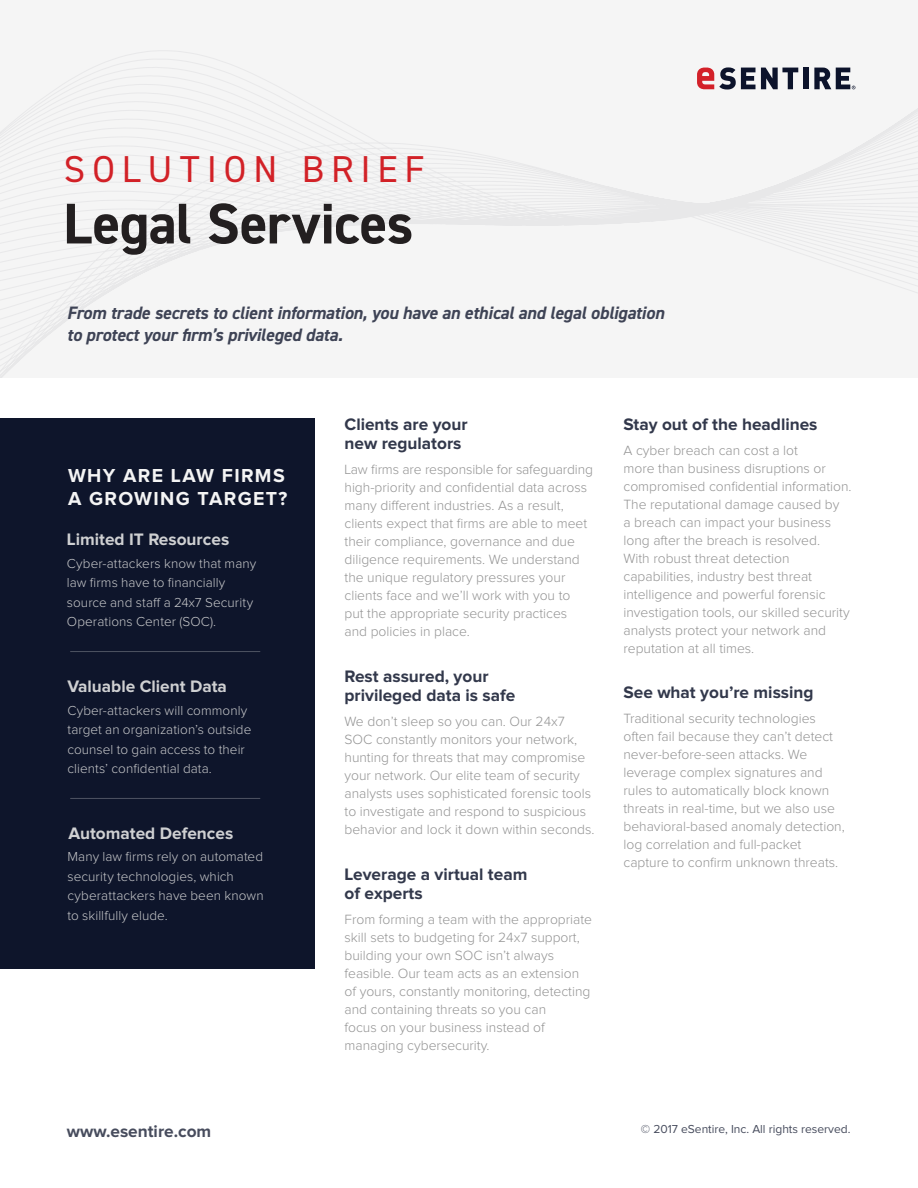
<style>
.page{position:relative;width:918px;height:1188px;background:#fff}
.page>*{position:absolute;margin:0;border:0;box-sizing:border-box;transform-origin:0 0}
.t1{font:700 57.45px "DIN2014";letter-spacing:-.01em;color:#231f20}
.t2{font:37.5px "DIN2014";letter-spacing:.185em;color:#d22127}
.Small_Headers{font:700 19.5px/23.4px "Proxima Nova";letter-spacing:.07em;color:#f4f4f4}
.t3{font:italic 700 18px/22.5px "DIN2014";letter-spacing:-.01em;color:#3e4355}
.t4{font:700 17.25px/19.5px "Proxima Nova";color:#32384b}
.t5{font:700 17.25px "Proxima Nova";color:#cfd0d2}
.t6{font:700 17.25px "Proxima Nova";color:#474c5d}
.t7{font:300 13.8px/18px "Proxima Nova";color:#939393}
.Proxima_Body{font:300 13.5px/19.5px "Proxima Nova";letter-spacing:.005em;color:#c7c8ca}
.t8{font:12px "Proxima Nova";color:#474c5d}
</style>
<div class="page">
<div style="left:0;top:418px;width:314px;height:551px;background:#0e152b"></div>
<div style="left:0;top:0;width:918px;height:378px;background:#f5f5f5"></div>
<svg style="left:0;top:51px;width:918px;height:327px"></svg>
<svg style="left:761px;top:68px;width:37px;height:21px"></svg>
<div style="left:803px;top:68px;width:5px;height:21px;background:#0c132b"></div>
<svg style="left:697px;top:67px;width:58px;height:23px"></svg>
<svg style="left:814px;top:68px;width:41px;height:21px"></svg>
<hr style="left:70px;top:651px;width:190px;height:1px;background:#e6e6e6">
<hr style="left:70px;top:798px;width:190px;height:1px;background:#e6e6e6">
<p class="t2" style="left:64px;top:146px;width:362px">SOLUTION BRIEF</p>
<p class="t1" style="left:63px;top:185px;width:352px">Legal Services</p>
<p class="t3" style="left:67px;top:301px;width:599px">From trade secrets to client information, you have an ethical and legal obligation to protect your firm’s privileged data.</p>
<p class="Small_Headers" style="left:68px;top:464px;width:221px">WHY ARE LAW FIRMS<br>A GROWING TARGET?</p>
<p class="t5" style="left:67px;top:529px;width:164px">Limited IT Resources</p>
<p class="Proxima_Body" style="left:67px;top:554px;width:191px">Cyber-attackers know that many law firms have to financially source and staff a 24x7 Security<br>Operations Center (SOC).</p>
<p class="t5" style="left:68px;top:676px;width:161px">Valuable Client Data</p>
<p class="Proxima_Body" style="left:68px;top:701px;width:185px">Cyber-attackers will commonly target an organization’s outside counsel to gain access to their clients’ confidential data.</p>
<p class="t5" style="left:69px;top:823px;width:166px">Automated Defences</p>
<p class="Proxima_Body" style="left:68px;top:847px;width:198px">Many law firms rely on automated security technologies, which cyberattackers have been known to skillfully elude.</p>
<p class="t4" style="left:345px;top:415px;width:125px">Clients are your new regulators</p>
<p class="t7" style="left:345px;top:461px;width:250px">Law firms are responsible for safeguarding high-priority and confidential data across many different industries. As a result, clients expect that firms are able to meet their compliance, governance and due diligence requirements. We understand the unique regulatory pressures your clients face and we’ll work with you to put the appropriate security practices and policies in place.</p>
<p class="t4" style="left:345px;top:667px;width:172px">Rest assured, your privileged data is safe</p>
<p class="t7" style="left:345px;top:713px;width:252px">We don’t sleep so you can. Our 24x7<br>SOC constantly monitors your network, hunting for threats that may compromise your network. Our elite team of security analysts uses sophisticated forensic tools to investigate and respond to suspicious behavior and lock it down within seconds.</p>
<p class="t4" style="left:345px;top:865px;width:184px">Leverage a virtual team of experts</p>
<p class="t7" style="left:345px;top:911px;width:249px">From forming a team with the appropriate skill sets to budgeting for 24x7 support, building your own SOC isn’t always feasible. Our team acts as an extension of yours, constantly monitoring, detecting and containing threats so you can<br>focus on your business instead of managing cybersecurity.</p>
<p class="t4" style="left:623px;top:415px;width:196px">Stay out of the headlines</p>
<p class="t7" style="left:623px;top:441px;width:230px">A cyber breach can cost a lot<br>more than business disruptions or compromised confidential information.<br>The reputational damage caused by<br>a breach can impact your business long after the breach is resolved.<br>With robust threat detection capabilities, industry best threat intelligence and powerful forensic investigation tools, our skilled security analysts protect your network and reputation at all times.</p>
<p class="t4" style="left:623px;top:683px;width:192px">See what you’re missing</p>
<p class="t7" style="left:623px;top:710px;width:223px">Traditional security technologies often fail because they can’t detect never-before-seen attacks. We leverage complex signatures and rules to automatically block known threats in real-time, but we also use behavioral-based anomaly detection, log correlation and full-packet capture to confirm unknown threats.</p>
<p class="t6" style="left:67px;top:1121px;width:146px">www.esentire.com</p>
<p class="t8" style="left:641px;top:1122px;width:211px">© 2017 eSentire, Inc. All rights reserved.</p>
</div>
